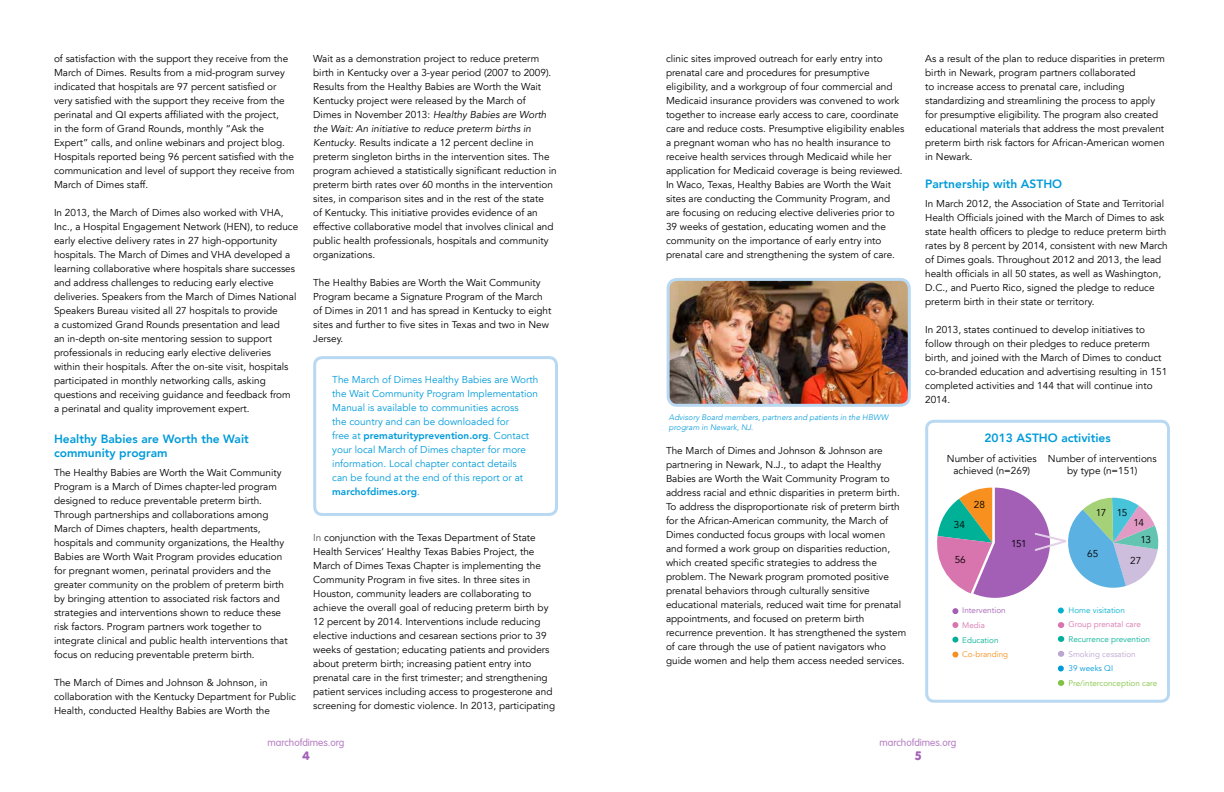
<style>
.page{position:relative;width:1224px;height:792px;background:#fff}
.page>*{position:absolute;margin:0;border:0;box-sizing:border-box;transform-origin:0 0}
.t1{font:800 12px/14px "Avenir LT";color:#009bda}
.t2{font:900 12px "VAG Rounded LT";color:#a35eb5}
.t3{font:10px/14px "Avenir LT";color:#000}
.t4{font:10px/14px "Avenir LT";color:#009bda}
.t5{font:300 10px "VAG Rounded LT";color:#b67ec3}
.t6{font:8.1px "Avenir LT";color:#00b197}
.t7{font:8.1px "Avenir LT";color:#80c342}
.t8{font:8.1px "Avenir LT";color:#d874ae}
.t9{font:8.1px "Avenir LT";color:#bca6d0}
.t10{font:8.1px "Avenir LT";color:#00b2cd}
.t11{font:8.1px "Avenir LT";color:#a35eb5}
.t12{font:8.1px "Avenir LT";color:#f7901e}
.t13{font:8.1px "Avenir LT";color:#009bda}
.t14{font:italic 300 8px/10px "Avenir LT";color:#009bda}
.s1{font-style:italic}
.s2{font-weight:800}
.s3{color:#58595b}
</style>
<div class="page">
<img style="left:671px;top:282px;width:236px;height:121px">
<div style="left:667px;top:278px;width:244px;height:129px;border:3px solid #b9d8f1;border-radius:9px"></div>
<div style="left:313px;top:356px;width:245px;height:160px;border:3px solid #b9d8f1;border-radius:8px"></div>
<div style="left:925px;top:420px;width:245px;height:283px;border:3px solid #b9d8f1;border-radius:8px"></div>
<svg style="left:952px;top:608px;width:6px;height:6px"></svg>
<svg style="left:952px;top:637px;width:6px;height:6px"></svg>
<svg style="left:952px;top:652px;width:6px;height:6px"></svg>
<svg style="left:952px;top:622px;width:6px;height:6px"></svg>
<svg style="left:1058px;top:608px;width:6px;height:5px"></svg>
<svg style="left:1058px;top:636px;width:6px;height:6px"></svg>
<svg style="left:1058px;top:666px;width:6px;height:5px"></svg>
<svg style="left:1058px;top:622px;width:6px;height:6px"></svg>
<svg style="left:1058px;top:651px;width:6px;height:6px"></svg>
<svg style="left:1058px;top:680px;width:6px;height:6px"></svg>
<svg style="left:937px;top:488px;width:222px;height:110px"></svg>
<p class="t3" style="left:54px;top:51px;width:242px">of satisfaction with the support they receive from the March of Dimes. Results from a mid-program survey indicated that hospitals are 97 percent satisfied or very satisfied with the support they receive from the perinatal and QI experts affiliated with the project,<br>in the form of Grand Rounds, monthly “Ask the Expert” calls, and online webinars and project blog.<br>Hospitals reported being 96 percent satisfied with the communication and level of support they receive from March of Dimes staff.</p>
<p class="t3" style="left:54px;top:205px;width:246px">In 2013, the March of Dimes also worked with VHA, Inc., a Hospital Engagement Network (HEN), to reduce early elective delivery rates in 27 high-opportunity hospitals. The March of Dimes and VHA developed a learning collaborative where hospitals share successes and address challenges to reducing early elective deliveries. Speakers from the March of Dimes National Speakers Bureau visited all 27 hospitals to provide<br>a customized Grand Rounds presentation and lead<br>an in-depth on-site mentoring session to support professionals in reducing early elective deliveries within their hospitals. After the on-site visit, hospitals participated in monthly networking calls, asking questions and receiving guidance and feedback from a perinatal and quality improvement expert.</p>
<p class="t1" style="left:54px;top:431px;width:196px">Healthy Babies are Worth the Wait community program</p>
<p class="t3" style="left:54px;top:465px;width:235px">The Healthy Babies are Worth the Wait Community Program is a March of Dimes chapter-led program designed to reduce preventable preterm birth.<br>Through partnerships and collaborations among March of Dimes chapters, health departments, hospitals and community organizations, the Healthy Babies are Worth Wait Program provides education for pregnant women, perinatal providers and the greater community on the problem of preterm birth by bringing attention to associated risk factors and strategies and interventions shown to reduce these risk factors. Program partners work together to integrate clinical and public health interventions that focus on reducing preventable preterm birth.</p>
<p class="t3" style="left:54px;top:675px;width:243px">The March of Dimes and Johnson &amp; Johnson, in collaboration with the Kentucky Department for Public<br>Health, conducted Healthy Babies are Worth the</p>
<p class="t3" style="left:313px;top:51px;width:245px">Wait as a demonstration project to reduce preterm birth in Kentucky over a 3-year period (2007 to 2009).<br>Results from the Healthy Babies are Worth the Wait Kentucky project were released by the March of<br>Dimes in November 2013: <span class="s1">Healthy Babies are Worth the Wait: An initiative to reduce preterm births in Kentucky</span>. Results indicate a 12 percent decline in preterm singleton births in the intervention sites. The program achieved a statistically significant reduction in preterm birth rates over 60 months in the intervention sites, in comparison sites and in the rest of the state<br>of Kentucky. This initiative provides evidence of an effective collaborative model that involves clinical and public health professionals, hospitals and community organizations.</p>
<p class="t3" style="left:313px;top:275px;width:240px">The Healthy Babies are Worth the Wait Community Program became a Signature Program of the March of Dimes in 2011 and has spread in Kentucky to eight sites and further to five sites in Texas and two in New Jersey.</p>
<p class="t4" style="left:332px;top:373px;width:208px">The March of Dimes Healthy Babies are Worth the Wait Community Program Implementation Manual is available to communities across<br>the country and can be downloaded for<br>free at <span class="s2">prematurityprevention.org</span>. Contact your local March of Dimes chapter for more information. Local chapter contact details<br>can be found at the end of this report or at <span class="s2">marchofdimes.org</span>.</p>
<p class="t3" style="left:313px;top:531px;width:244px"><span class="s3">In</span> conjunction with the Texas Department of State Health Services’ Healthy Texas Babies Project, the March of Dimes Texas Chapter is implementing the Community Program in five sites. In three sites in Houston, community leaders are collaborating to achieve the overall goal of reducing preterm birth by 12 percent by 2014. Interventions include reducing elective inductions and cesarean sections prior to 39 weeks of gestation; educating patients and providers about preterm birth; increasing patient entry into prenatal care in the first trimester; and strengthening patient services including access to progesterone and screening for domestic violence. In 2013, participating</p>
<p class="t5" style="left:267px;top:737px;width:79px">marchofdimes.org</p>
<p class="t2" style="left:302px;top:749px;width:9px">4</p>
<p class="t3" style="left:666px;top:51px;width:240px">clinic sites improved outreach for early entry into prenatal care and procedures for presumptive eligibility, and a workgroup of four commercial and Medicaid insurance providers was convened to work together to increase early access to care, coordinate care and reduce costs. Presumptive eligibility enables a pregnant woman who has no health insurance to receive health services through Medicaid while her application for Medicaid coverage is being reviewed.<br>In Waco, Texas, Healthy Babies are Worth the Wait sites are conducting the Community Program, and are focusing on reducing elective deliveries prior to 39 weeks of gestation, educating women and the community on the importance of early entry into prenatal care and strengthening the system of care.</p>
<p class="t14" style="left:669px;top:412px;width:221px">Advisory Board members, partners and patients in the HBWW program in Newark, NJ.</p>
<p class="t3" style="left:666px;top:443px;width:242px">The March of Dimes and Johnson &amp; Johnson are partnering in Newark, N.J., to adapt the Healthy Babies are Worth the Wait Community Program to address racial and ethnic disparities in preterm birth.<br>To address the disproportionate risk of preterm birth for the African-American community, the March of Dimes conducted focus groups with local women<br>and formed a work group on disparities reduction, which created specific strategies to address the problem. The Newark program promoted positive prenatal behaviors through culturally sensitive educational materials, reduced wait time for prenatal appointments, and focused on preterm birth recurrence prevention. It has strengthened the system of care through the use of patient navigators who guide women and help them access needed services.</p>
<p class="t3" style="left:925px;top:51px;width:241px">As a result of the plan to reduce disparities in preterm birth in Newark, program partners collaborated<br>to increase access to prenatal care, including standardizing and streamlining the process to apply for presumptive eligibility. The program also created educational materials that address the most prevalent preterm birth risk factors for African-American women in Newark.</p>
<p class="t1" style="left:925px;top:176px;width:139px">Partnership with ASTHO</p>
<p class="t3" style="left:925px;top:196px;width:244px">In March 2012, the Association of State and Territorial Health Officials joined with the March of Dimes to ask state health officers to pledge to reduce preterm birth rates by 8 percent by 2014, consistent with new March of Dimes goals. Throughout 2012 and 2013, the lead health officials in all 50 states, as well as Washington, D.C., and Puerto Rico, signed the pledge to reduce preterm birth in their state or territory.</p>
<p class="t3" style="left:925px;top:322px;width:244px">In 2013, states continued to develop initiatives to follow through on their pledges to reduce preterm birth, and joined with the March of Dimes to conduct co-branded education and advertising resulting in 151 completed activities and 144 that will continue into 2014.</p>
<p class="t1" style="left:984px;top:431px;width:128px">2013 ASTHO activities</p>
<p class="t3" style="left:947px;top:453px;width:91px;line-height:12px;text-align:center">Number of activities achieved (n=269)</p>
<p class="t3" style="left:954px;top:518px;width:13px">34</p>
<p class="t3" style="left:955px;top:553px;width:13px">56</p>
<p class="t3" style="left:974px;top:498px;width:13px">28</p>
<p class="t3" style="left:1011px;top:537px;width:17px">151</p>
<p class="t3" style="left:1048px;top:453px;width:110px;line-height:12px;text-align:center">Number of interventions by type (n=151)</p>
<p class="t3" style="left:1096px;top:505px;width:33px">17 15</p>
<p class="t3" style="left:1087px;top:547px;width:13px">65</p>
<p class="t3" style="left:1140px;top:514px;width:12px;line-height:17px;text-indent:-7px">14<br>13</p>
<p class="t3" style="left:1130px;top:554px;width:13px">27</p>
<p class="t11" style="left:962px;top:606px;width:45px">Intervention</p>
<p class="t8" style="left:962px;top:621px;width:24px">Media</p>
<p class="t6" style="left:962px;top:635px;width:38px">Education</p>
<p class="t12" style="left:962px;top:650px;width:47px">Co-branding</p>
<p class="t10" style="left:1069px;top:605px;width:58px">Home visitation</p>
<p class="t8" style="left:1069px;top:620px;width:74px">Group prenatal care</p>
<p class="t6" style="left:1069px;top:635px;width:83px">Recurrence prevention</p>
<p class="t9" style="left:1069px;top:649px;width:69px">Smoking cessation</p>
<p class="t13" style="left:1069px;top:664px;width:46px">39 weeks QI</p>
<p class="t7" style="left:1069px;top:678px;width:90px">Pre/interconception care</p>
<p class="t5" style="left:879px;top:737px;width:79px">marchofdimes.org</p>
<p class="t2" style="left:915px;top:749px;width:7px">5</p>
</div>
